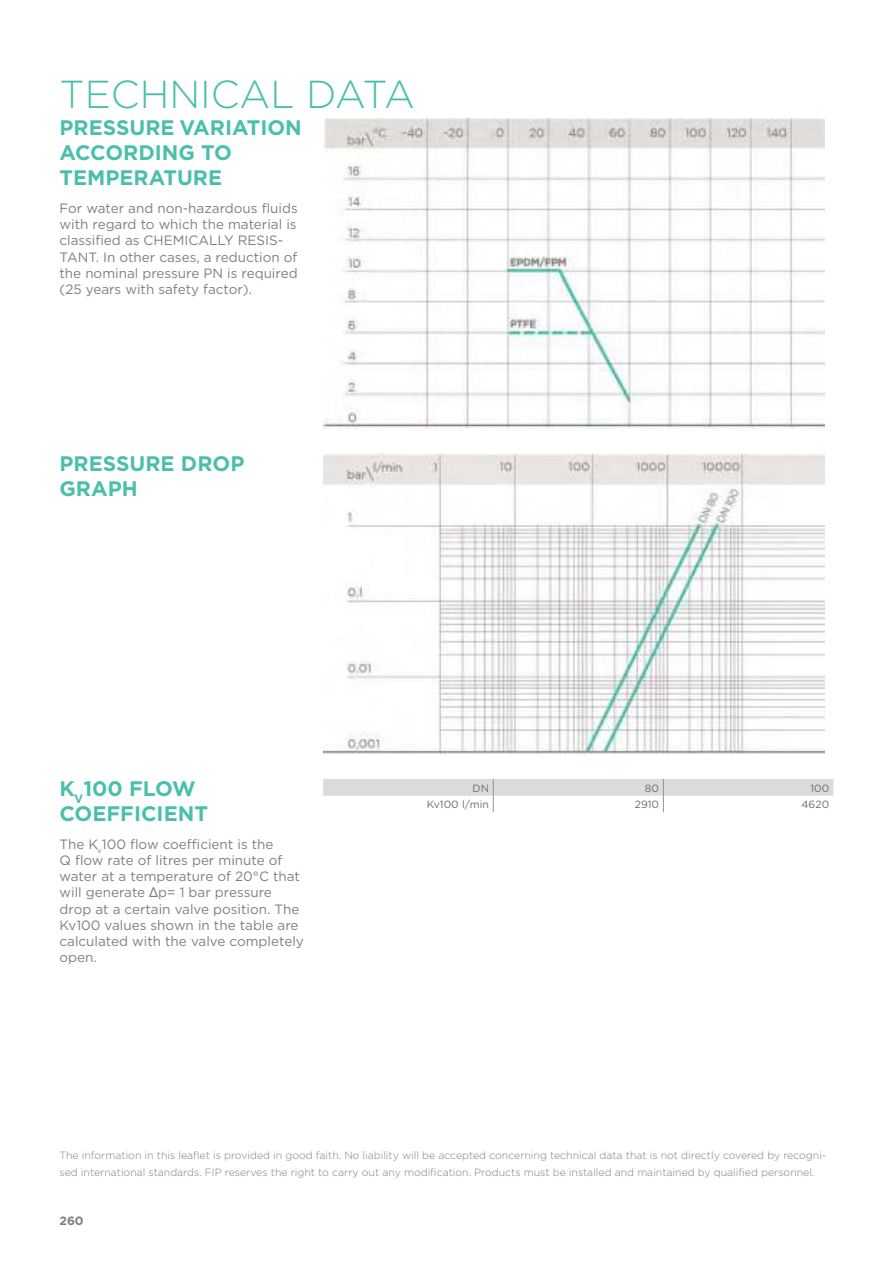
<style>
.page{position:relative;width:893px;height:1263px;background:#fff}
.page>*{position:absolute;margin:0;border:0;box-sizing:border-box;transform-origin:0 0}
.t1{font:300 39px "Gotham";color:#4bbfad}
.t2{font:700 21px/25.2px "Gotham";color:#4bbfad}
.t3{font:13.5px/16.2px "Gotham";color:#817f7d}
.t4{font:700 12px "Gotham";color:#817f7d}
.t5{font:300 10.5px/16.5px "Gotham";color:#817f7d}
.t6{font:10.5px "Gotham";color:#6d6b6b}
.s1{font-family:"Arial"}
</style>
<div class="page">
<img style="left:323px;top:118px;width:502px;height:310px">
<img style="left:323px;top:454px;width:502px;height:299px">
<svg style="left:323px;top:779px;width:510px;height:33px"></svg>
<h1 class="t1" style="left:60px;top:77px;width:357px">TECHNICAL DATA</h1>
<h2 class="t2" style="left:60px;top:116px;width:244px">PRESSURE VARIATION<br>ACCORDING TO<br>TEMPERATURE</h2>
<p class="t3" style="left:60px;top:201px;width:240px">For water and non-hazardous fluids with regard to which the material is classified as CHEMICALLY RESIS-TANT. In other cases, a reduction of the nominal pressure PN is required (25 years with safety factor).</p>
<h2 class="t2" style="left:60px;top:452px;width:186px">PRESSURE DROP<br>GRAPH</h2>
<h2 class="t2" style="left:60px;top:777px;width:150px">K<sub>V</sub>100 FLOW<br>COEFFICIENT</h2>
<p class="t3" style="left:60px;top:836px;width:246px">The K<sub>v</sub>100 flow coefficient is the<br>Q flow rate of litres per minute of water at a temperature of 20°C that will generate <span class="s1">Δ</span>p= 1 bar pressure drop at a certain valve position. The<br>Kv100 values shown in the table are calculated with the valve completely open.</p>
<p class="t6" style="left:472px;top:783px;width:18px">DN</p>
<p class="t6" style="left:645px;top:783px;width:16px">80</p>
<p class="t6" style="left:810px;top:783px;width:20px">100</p>
<p class="t6" style="left:427px;top:799px;width:64px">Kv100 l/min</p>
<p class="t6" style="left:635px;top:799px;width:26px">2910</p>
<p class="t6" style="left:801px;top:799px;width:29px">4620</p>
<p class="t5" style="left:60px;top:1148px;width:768px">The information in this leaflet is provided in good faith. No liability will be accepted concerning technical data that is not directly covered by recogni&shy;sed international standards. FIP reserves the right to carry out any modification. Products must be installed and maintained by qualified personnel.</p>
<p class="t4" style="left:60px;top:1215px;width:26px">260</p>
</div>
